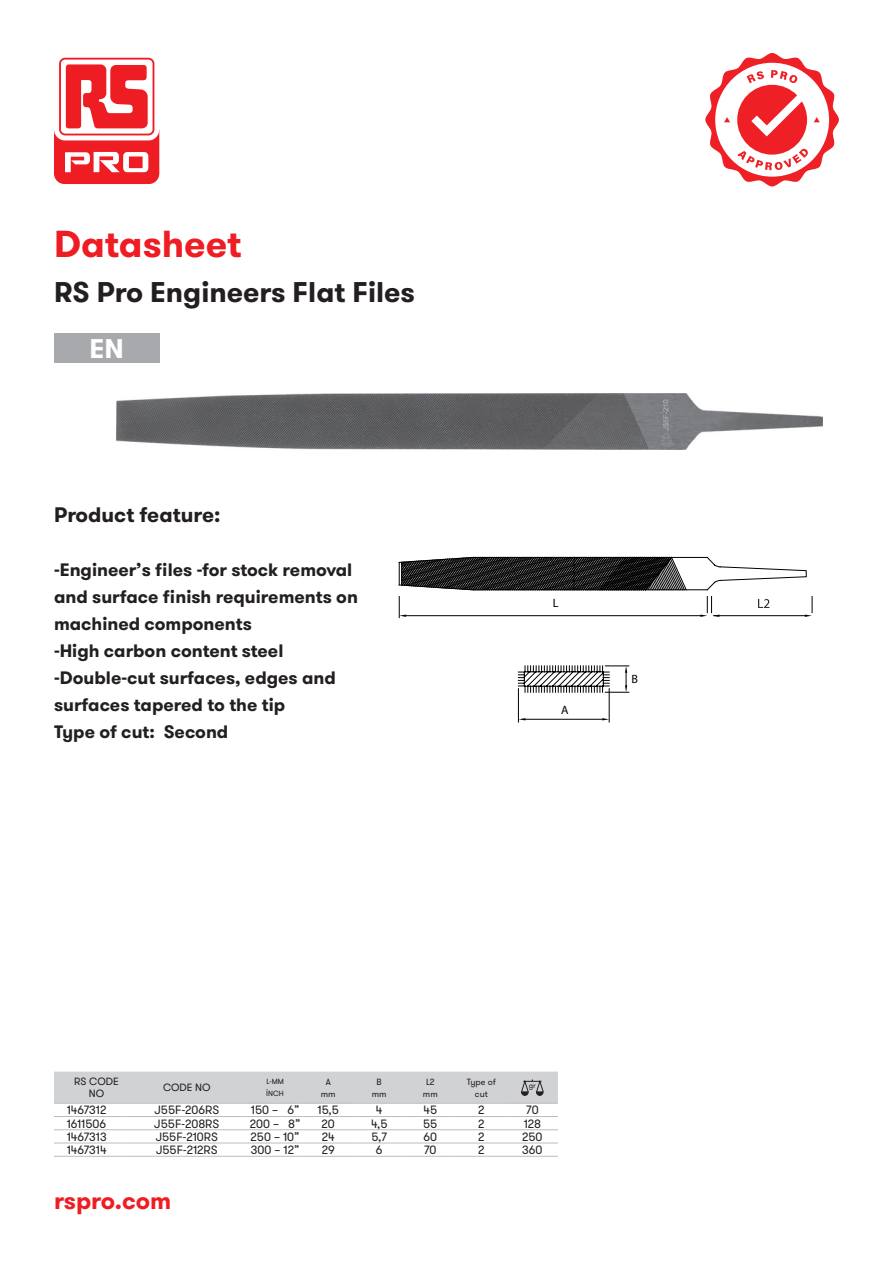
<style>
.page{position:relative;width:893px;height:1263px;background:#fff}
.page>*{position:absolute;margin:0;border:0;box-sizing:border-box;transform-origin:0 0}
.t1{font:700 37.5px "GT Walsheim Pro";color:#ee1d23}
.t2{font:700 28.5px "GT Walsheim Pro";color:#231f20}
.t3{font:700 27px "GT Walsheim Pro";color:#fff}
.t4{font:700 24px "GT Walsheim Pro";color:#ee1d23}
.t5{font:700 21px "GT Walsheim Pro";color:#231f20}
.t6{font:700 18px/27px "GT Walsheim Pro";color:#231f20}
.t7{font:12px "GT Walsheim Pro";color:#231f20}
.t8{font:12px "Myriad Pro";color:#000001}
.t9{font:10.5px/12px "GT Walsheim Pro";color:#231f20;text-align:center}
.t10{font:9px/12px "GT Walsheim Pro";color:#231f20;text-align:center}
.t11{font:7.5px/12px "GT Walsheim Pro";color:#231f20}
</style>
<div class="page">
<div style="left:54px;top:333px;width:105px;height:29px;background:#a8a9ad"></div>
<hr style="left:247px;top:1156px;width:56px;height:1px;background:#bcbdc0">
<hr style="left:303px;top:1156px;width:51px;height:1px;background:#bcbdc0">
<hr style="left:54px;top:1156px;width:72px;height:1px;background:#bcbdc0">
<hr style="left:126px;top:1156px;width:121px;height:1px;background:#bcbdc0">
<hr style="left:354px;top:1156px;width:51px;height:1px;background:#bcbdc0">
<hr style="left:405px;top:1156px;width:51px;height:1px;background:#bcbdc0">
<hr style="left:456px;top:1156px;width:51px;height:1px;background:#bcbdc0">
<hr style="left:507px;top:1156px;width:51px;height:1px;background:#bcbdc0">
<svg style="left:54px;top:1071px;width:504px;height:85px"></svg>
<img style="left:116px;top:394px;width:706px;height:55px">
<svg style="left:54px;top:53px;width:105px;height:87px"></svg>
<svg style="left:54px;top:58px;width:105px;height:126px"></svg>
<svg style="left:705px;top:53px;width:134px;height:133px"></svg>
<hr style="left:406px;top:615px;width:294px;height:1px;background:#000001">
<hr style="left:714px;top:615px;width:92px;height:1px;background:#000001">
<svg style="left:805px;top:596px;width:8px;height:21px"></svg>
<svg style="left:700px;top:596px;width:19px;height:21px"></svg>
<svg style="left:399px;top:596px;width:7px;height:22px"></svg>
<hr style="left:574px;top:557px;width:133px;height:1px;background:#000001">
<svg style="left:398px;top:557px;width:288px;height:33px;background:#313132"></svg>
<hr style="left:574px;top:589px;width:133px;height:1px;background:#000001">
<svg style="left:707px;top:557px;width:100px;height:33px"></svg>
<hr style="left:518px;top:689px;width:1px;height:33px;background:#000001">
<hr style="left:609px;top:689px;width:1px;height:33px;background:#000001">
<hr style="left:525px;top:719px;width:77px;height:1px;background:#000001">
<svg style="left:518px;top:718px;width:7px;height:2px"></svg>
<svg style="left:602px;top:718px;width:7px;height:2px"></svg>
<svg style="left:518px;top:665px;width:111px;height:28px"></svg>
<svg style="left:758px;top:599px;width:11px;height:9px"></svg>
<h1 class="t1" style="left:54px;top:219px;width:189px">Datasheet</h1>
<h2 class="t2" style="left:54px;top:273px;width:363px">RS Pro Engineers Flat Files</h2>
<h3 class="t3" style="left:90px;top:331px;width:36px">EN</h3>
<p class="t5" style="left:54px;top:501px;width:168px">Product feature:</p>
<p class="t6" style="left:54px;top:556px;width:305px">-Engineer’s files -for stock removal and surface finish requirements on machined components<br>-High carbon content steel -Double-cut surfaces, edges and surfaces tapered to the tip<br>Type of cut: Second</p>
<p class="t8" style="left:553px;top:596px;width:7px">L</p>
<p class="t8" style="left:561px;top:703px;width:9px">A</p>
<p class="t8" style="left:631px;top:673px;width:8px">B</p>
<p class="t9" style="left:74px;top:1076px;width:46px">RS CODE<br>NO</p>
<p class="t9" style="left:163px;top:1082px;width:49px">CODE NO</p>
<p class="t11" style="left:266px;top:1076px;width:19px">L-MM<br>İNCH</p>
<p class="t10" style="left:321px;top:1076px;width:16px">A mm</p>
<p class="t10" style="left:372px;top:1076px;width:16px">B mm</p>
<p class="t10" style="left:423px;top:1076px;width:16px">L2 mm</p>
<p class="t10" style="left:467px;top:1076px;width:31px">Type of cut</p>
<p class="t11" style="left:529px;top:1080px;width:9px">gr</p>
<p class="t7" style="left:67px;top:1103px;width:41px">1467312</p>
<p class="t7" style="left:154px;top:1103px;width:66px">J55F-206RS</p>
<p class="t7" style="left:251px;top:1103px;width:50px">150 – 6”</p>
<p class="t7" style="left:318px;top:1103px;width:23px">15,5</p>
<p class="t7" style="left:376px;top:1103px;width:8px">4</p>
<p class="t7" style="left:423px;top:1103px;width:15px">45</p>
<p class="t7" style="left:478px;top:1103px;width:8px">2</p>
<p class="t7" style="left:526px;top:1103px;width:14px">70</p>
<p class="t7" style="left:67px;top:1116px;width:41px">1611506</p>
<p class="t7" style="left:154px;top:1116px;width:67px">J55F-208RS</p>
<p class="t7" style="left:250px;top:1116px;width:52px">200 – 8”</p>
<p class="t7" style="left:322px;top:1116px;width:15px">20</p>
<p class="t7" style="left:371px;top:1116px;width:18px">4,5</p>
<p class="t7" style="left:423px;top:1116px;width:16px">55</p>
<p class="t7" style="left:478px;top:1116px;width:8px">2</p>
<p class="t7" style="left:524px;top:1116px;width:19px">128</p>
<p class="t7" style="left:67px;top:1129px;width:42px">1467313</p>
<p class="t7" style="left:156px;top:1129px;width:64px">J55F-210RS</p>
<p class="t7" style="left:251px;top:1129px;width:50px">250 – 10”</p>
<p class="t7" style="left:322px;top:1129px;width:14px">24</p>
<p class="t7" style="left:371px;top:1129px;width:17px">5,7</p>
<p class="t7" style="left:423px;top:1129px;width:15px">60</p>
<p class="t7" style="left:478px;top:1129px;width:8px">2</p>
<p class="t7" style="left:522px;top:1129px;width:22px">250</p>
<p class="t7" style="left:67px;top:1142px;width:41px">1467314</p>
<p class="t7" style="left:156px;top:1142px;width:63px">J55F-212RS</p>
<p class="t7" style="left:251px;top:1142px;width:50px">300 – 12”</p>
<p class="t7" style="left:322px;top:1142px;width:14px">29</p>
<p class="t7" style="left:376px;top:1142px;width:8px">6</p>
<p class="t7" style="left:424px;top:1142px;width:14px">70</p>
<p class="t7" style="left:478px;top:1142px;width:8px">2</p>
<p class="t7" style="left:522px;top:1142px;width:22px">360</p>
<h3 class="t4" style="left:54px;top:1185px;width:119px">rspro.com</h3>
</div>
